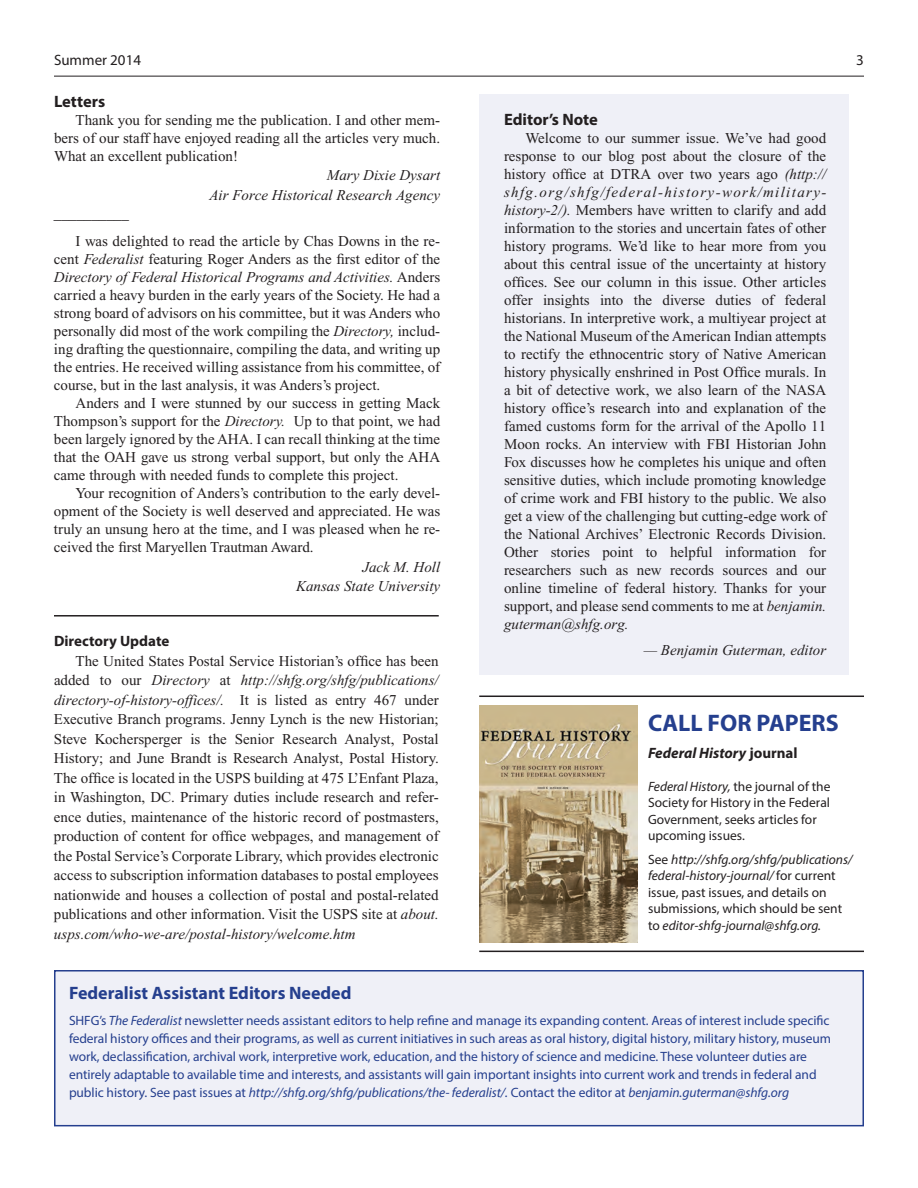
<style>
.page{position:relative;width:918px;height:1188px;background:#fff}
.page>*{position:absolute;margin:0;border:0;box-sizing:border-box;transform-origin:0 0}
.t1{font:700 24px "Myriad Pro";color:#253f8e}
.t2{font:700 18px "Myriad Pro";color:#253f8e}
.t3{font:700 16.5px "Myriad Pro";color:#231f20}
.t4{font:15px/18px "Times New Roman";color:#231f20;text-align:justify}
.t5{font:italic 15px/19.5px "Times New Roman";color:#231f20;text-align:right}
.t6{font:italic 700 15px "Myriad Pro";color:#231f20}
.t7{font:700 15px "Myriad Pro";color:#231f20}
.t8{font:15px "Myriad Pro";color:#231f20}
.t9{font:13.5px/18px "Myriad Pro";letter-spacing:-.005em;color:#253f8e}
.t10{font:italic 13.5px/16.5px "Myriad Pro";color:#231f20}
.t11{font:13.5px/16.5px "Myriad Pro";color:#231f20}
.s1{font-style:italic}
.s2{font-style:normal}
</style>
<div class="page">
<hr style="left:54px;top:76px;width:810px;height:1px;background:#231f20">
<div style="left:479px;top:95px;width:370px;height:580px;background:#eff0f7"></div>
<img style="left:479px;top:706px;width:158px;height:236px">
<hr style="left:479px;top:696px;width:385px;height:1px;background:#231f20">
<hr style="left:479px;top:951px;width:385px;height:1px;background:#231f20">
<div style="left:55px;top:971px;width:808px;height:155px;background:#eff0f7"></div>
<div style="left:54px;top:970px;width:810px;height:156px;border:2px solid #253f8e"></div>
<hr style="left:54px;top:615px;width:385px;height:2px;background:#231f20">
<p class="t8" style="left:54px;top:51px;width:89px">Summer 2014</p>
<p class="t8" style="left:856px;top:51px;width:9px">3</p>
<p class="t3" style="left:54px;top:91px;width:53px">Letters</p>
<p class="t4" style="left:54px;top:111px;width:388px;text-indent:22px">Thank you for sending me the publication. I and other mem&shy;bers of our staff have enjoyed reading all the articles very much.<br>What an excellent publication!</p>
<p class="t5" style="left:209px;top:166px;width:232px">Mary Dixie Dysart<br>Air Force Historical Research Agency</p>
<p class="t4" style="left:76px;top:201px;width:366px;line-height:26.7px;text-indent:-22px">__________<br>I was delighted to read the article by Chas Downs in the re-</p>
<p class="t4" style="left:54px;top:250px;width:388px">cent <span class="s1">Federalist</span> featuring Roger Anders as the first editor of the <span class="s1">Directory of Federal Historical Programs and Activities.</span> Anders carried a heavy burden in the early years of the Society. He had a strong board of advisors on his committee, but it was Anders who personally did most of the work compiling the <span class="s1">Directory,</span> includ&shy;ing drafting the questionnaire, compiling the data, and writing up the entries. He received willing assistance from his committee, of course, but in the last analysis, it was Anders’s project.</p>
<p class="t4" style="left:54px;top:394px;width:388px;text-indent:22px">Anders and I were stunned by our success in getting Mack Thompson’s support for the <span class="s1">Directory.</span> Up to that point, we had been largely ignored by the AHA. I can recall thinking at the time that the OAH gave us strong verbal support, but only the AHA came through with needed funds to complete this project.</p>
<p class="t4" style="left:54px;top:484px;width:388px;text-indent:22px">Your recognition of Anders’s contribution to the early devel&shy;opment of the Society is well deserved and appreciated. He was truly an unsung hero at the time, and I was pleased when he re&shy;ceived the first Maryellen Trautman Award.</p>
<p class="t5" style="left:296px;top:557px;width:146px">Jack M. Holl<br>Kansas State University</p>
<p class="t7" style="left:54px;top:631px;width:117px">Directory Update</p>
<p class="t4" style="left:54px;top:651px;width:386px;line-height:19.5px;text-indent:22px">The United States Postal Service Historian’s office has been added to our <span class="s1">Directory</span> at <span class="s1">http://shfg.org/shfg/publications/ directory-of-history-offices/.</span> It is listed as entry 467 under Executive Branch programs. Jenny Lynch is the new Historian; Steve Kochersperger is the Senior Research Analyst, Postal History; and June Brandt is Research Analyst, Postal History.<br>The office is located in the USPS building at 475 L’Enfant Plaza, in Washington, DC. Primary duties include research and refer&shy;ence duties, maintenance of the historic record of postmasters, production of content for office webpages, and management of the Postal Service’s Corporate Library, which provides electronic access to subscription information databases to postal employees nationwide and houses a collection of postal and postal-related publications and other information. Visit the USPS site at <span class="s1">about. usps.com/who-we-are/postal-history/welcome.htm</span></p>
<p class="t3" style="left:504px;top:108px;width:95px">Editor’s Note</p>
<p class="t4" style="left:504px;top:129px;width:324px;text-indent:22px">Welcome to our summer issue. We’ve had good response to our blog post about the closure of the history office at DTRA over two years ago <span class="s1">(http:// shfg.org/shfg/federal-history-work/military&shy;history-2/).</span> Members have written to clarify and add information to the stories and uncertain fates of other history programs. We’d like to hear more from you about this central issue of the uncertainty at history offices. See our column in this issue. Other articles offer insights into the diverse duties of federal historians. In interpretive work, a multiyear project at the National Museum of the American Indian attempts to rectify the ethnocentric story of Native American history physically enshrined in Post Office murals. In a bit of detective work, we also learn of the NASA history office’s research into and explanation of the famed customs form for the arrival of the Apollo 11<br>Moon rocks. An interview with FBI Historian John Fox discusses how he completes his unique and often sensitive duties, which include promoting knowledge of crime work and FBI history to the public. We also get a view of the challenging but cutting-edge work of the National Archives’ Electronic Records Division.<br>Other stories point to helpful information for researchers such as new records sources and our online timeline of federal history. Thanks for your support, and please send comments to me at <span class="s1">benjamin. guterman@shfg.org.</span></p>
<p class="t5" style="left:644px;top:640px;width:184px">— Benjamin Guterman, editor</p>
<h1 class="t1" style="left:648px;top:708px;width:192px">CALL FOR PAPERS</h1>
<p class="t6" style="left:648px;top:743px;width:151px">Federal History <span class="s2">journal</span></p>
<p class="t11" style="left:648px;top:778px;width:184px"><span class="s1">Federal History,</span> the journal of the<br>Society for History in the Federal<br>Government, seeks articles for upcoming issues.</p>
<p class="t10" style="left:648px;top:851px;width:206px"><span class="s2">See</span> http://shfg.org/shfg/publications/ federal-history-journal/ <span class="s2">for current issue, past issues, and details on submissions, which should be sent to</span> editor-shfg-journal@shfg.org.</p>
<p class="t2" style="left:69px;top:981px;width:284px">Federalist Assistant Editors Needed</p>
<p class="t9" style="left:69px;top:1011px;width:764px">SHFG’s <span class="s1">The Federalist</span> newsletter needs assistant editors to help refine and manage its expanding content. Areas of interest include specific federal history offices and their programs, as well as current initiatives in such areas as oral history, digital history, military history, museum work, declassification, archival work, interpretive work, education, and the history of science and medicine. These volunteer duties are entirely adaptable to available time and interests, and assistants will gain important insights into current work and trends in federal and public history. See past issues at <span class="s1">http://shfg.org/shfg/publications/the- federalist/.</span> Contact the editor at <span class="s1">benjamin.guterman@shfg.org</span></p>
</div>
